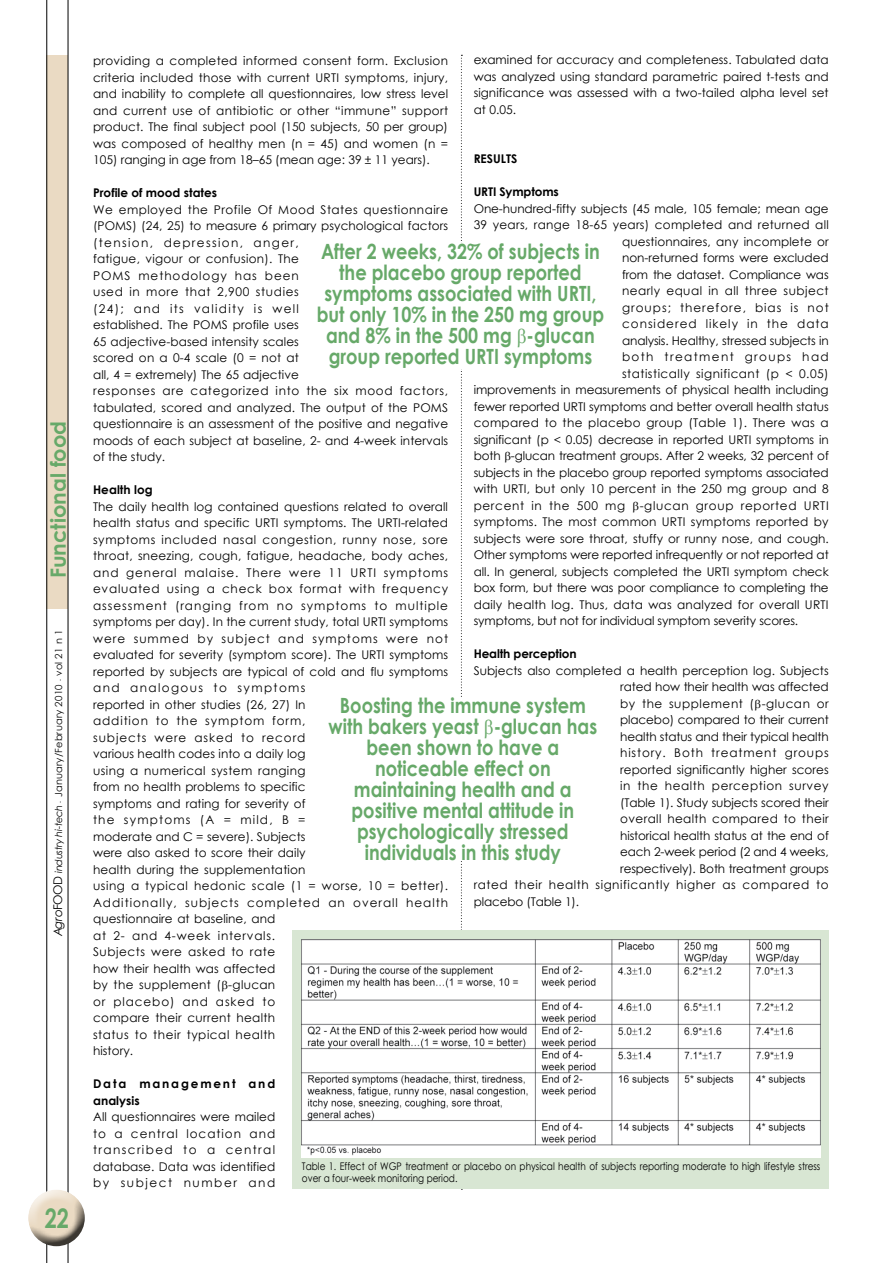
<style>
.page{position:relative;width:893px;height:1263px;background:#fff}
.page>*{position:absolute;margin:0;border:0;box-sizing:border-box;transform-origin:0 0}
.t1{font:700 27px "Century Gothic";color:#67a969;scale:.8 1}
.t2{font:700 21px/21px "Century Gothic";color:#67a969;text-align:center;scale:.85 1}
.t3{font:700 21px "Century Gothic";color:#67a969}
.t4{font:12px/16.5px "Century Gothic";letter-spacing:.005em;color:#000;text-align:justify}
.t5{font:700 12px/16.5px "Century Gothic";color:#000}
.t6{font:12px "Century Gothic";letter-spacing:.045em;color:#000}
.t7{font:12px "Century Gothic";letter-spacing:.04em;color:#000}
.t8{font:12px "Century Gothic";letter-spacing:.085em;color:#000}
.t9{font:12px "Century Gothic";letter-spacing:.025em;color:#000}
.t10{font:12px "Century Gothic";letter-spacing:.03em;color:#000}
.t11{font:12px "Century Gothic";letter-spacing:.055em;color:#000}
.t12{font:12px "Century Gothic";letter-spacing:.035em;color:#000}
.t13{font:12px "Century Gothic";letter-spacing:.07em;color:#000}
.t14{font:12px "Century Gothic";letter-spacing:.05em;color:#000}
.t15{font:12px "Century Gothic";letter-spacing:.115em;color:#000}
.t16{font:10.5px/12px "Century Gothic";color:#000;scale:.85 1}
.t17{font:9.75px "Century Gothic";letter-spacing:.025em;color:#000}
.s1{font-style:italic;font-size:12px}
.s2{font-size:12px}
.s3{font-style:italic}
.s4{font-size:6px}
</style>
<div class="page">
<div style="left:47px;top:55px;width:21px;height:554px;background:#eadac3"></div>
<svg style="left:461px;top:55px;width:1px;height:1134px"></svg>
<hr style="left:47px;top:0;width:1px;height:1263px;background:#000">
<hr style="left:68px;top:0;width:1px;height:1263px;background:#000">
<div style="left:27px;top:1186px;width:60px;height:43px;background:#fff;opacity:.75"></div>
<div style="left:27px;top:1197px;width:60px;height:49px;background:#000;opacity:.75"></div>
<div style="left:292px;top:930px;width:537px;height:258px;background:#d8e6d3"></div>
<img style="left:302px;top:940px;width:518px;height:217px">
<div style="left:316px;top:243px;width:289px;height:126px;background:#fff"></div>
<div style="left:323px;top:697px;width:280px;height:164px;background:#fff"></div>
<h2 class="t3" style="left:42px;top:578px;width:159px;rotate:-90deg">Functional food</h2>
<p class="t17" style="left:52px;top:936px;width:308px;rotate:-90deg"><span class="s1">Agro</span><span class="s2">Food</span> <span class="s3">industry hi-tech</span> <span class="s4">-</span> January/February 2010 <span class="s4">-</span> vol 21 n 1</p>
<h1 class="t1" style="left:45px;top:1198px;width:32px">22</h1>
<p class="t4" style="left:474px;top:52px;width:357px">examined for accuracy and completeness. Tabulated data was analyzed using standard parametric paired t-tests and significance was assessed with a two-tailed alpha level set at 0.05.</p>
<p class="t4" style="left:93px;top:53px;width:357px">providing a completed informed consent form. Exclusion criteria included those with current URTI symptoms, injury, and inability to complete all questionnaires, low stress level and current use of antibiotic or other “immune” support product. The final subject pool (150 subjects, 50 per group) was composed of healthy men (n = 45) and women (n = 105) ranging in age from 18–65 (mean age: 39 ± 11 years).</p>
<p class="t5" style="left:93px;top:184px;width:126px">Profile of mood states</p>
<p class="t4" style="left:93px;top:201px;width:357px;text-align:left">We employed the Profile Of Mood States questionnaire (POMS) (24, 25) to measure 6 primary psychological factors (tension, depression, anger,<br>fatigue, vigour or confusion). The<br>POMS methodology has been<br>used in more that 2,900 studies<br>(24); and its validity is well<br>established. The POMS profile uses<br>65 adjective-based intensity scales<br>scored on a 0-4 scale (0 = not at<br>all, 4 = extremely) The 65 adjective<br>responses are categorized into the six mood factors, tabulated, scored and analyzed. The output of the POMS questionnaire is an assessment of the positive and negative moods of each subject at baseline, 2- and 4-week intervals of the study.</p>
<p class="t5" style="left:93px;top:481px;width:61px">H ealth log</p>
<p class="t4" style="left:93px;top:498px;width:357px;text-align:left">The daily health log contained questions related to overall health status and specific URTI symptoms. The URTI-related symptoms included nasal congestion, runny nose, sore throat, sneezing, cough, fatigue, headache, body aches, and general malaise. There were 11 URTI symptoms evaluated using a check box format with frequency assessment (ranging from no symptoms to multiple symptoms per day). In the current study, total URTI symptoms were summed by subject and symptoms were not evaluated for severity (symptom score). The URTI symptoms reported by subjects are typical of cold and flu symptoms and analogous to symptoms<br>reported in other studies (26, 27) In<br>addition to the symptom form,<br>subjects were asked to record<br>various health codes into a daily log<br>using a numerical system ranging<br>from no health problems to specific<br>symptoms and rating for severity of<br>the symptoms (A = mild, B =<br>moderate and C = severe). Subjects<br>were also asked to score their daily<br>health during the supplementation<br>using a typical hedonic scale (1 = worse, 10 = better).<br>Additionally, subjects completed an overall health questionnaire at baseline, and<br>at 2- and 4-week intervals.<br>Subjects were asked to rate<br>how their health was affected<br>by the supplement ( -glucan<br>or placebo) and asked to<br>compare their current health<br>status to their typical health<br>history.</p>
<p class="t5" style="left:93px;top:1075px;width:184px">D ata management and analysis</p>
<p class="t4" style="left:93px;top:1109px;width:184px">All questionnaires were mailed to a central location and transcribed to a central database. Data was identified by subject number and</p>
<p class="t5" style="left:474px;top:150px;width:45px">results</p>
<p class="t5" style="left:474px;top:183px;width:87px">urti Symptoms</p>
<p class="t4" style="left:474px;top:200px;width:357px">One-hundred-fifty subjects (45 male, 105 female; mean age</p>
<p class="t9" style="left:474px;top:217px;width:357px">39 years, range 18-65 years) completed and returned all</p>
<p class="t4" style="left:622px;top:233px;width:208px">questionnaires, any incomplete or</p>
<p class="t4" style="left:622px;top:250px;width:208px">non-returned forms were excluded</p>
<p class="t4" style="left:622px;top:266px;width:208px">from the dataset. Compliance was</p>
<p class="t7" style="left:622px;top:283px;width:208px">nearly equal in all three subject</p>
<p class="t8" style="left:622px;top:299px;width:208px">groups; therefore, bias is not</p>
<p class="t8" style="left:622px;top:316px;width:208px">considered likely in the data</p>
<p class="t4" style="left:622px;top:332px;width:208px">analysis. Healthy, stressed subjects in</p>
<p class="t15" style="left:622px;top:349px;width:208px">both treatment groups had</p>
<p class="t7" style="left:622px;top:365px;width:208px">statistically significant (p &lt; 0.05)</p>
<p class="t4" style="left:474px;top:382px;width:356px">improvements in measurements of physical health including</p>
<p class="t4" style="left:474px;top:398px;width:357px">fewer reported URTI symptoms and better overall health status</p>
<p class="t10" style="left:474px;top:415px;width:357px">compared to the placebo group (Table 1). There was a</p>
<p class="t4" style="left:474px;top:431px;width:357px">significant (p &lt; 0.05) decrease in reported URTI symptoms in</p>
<p class="t4" style="left:474px;top:448px;width:357px">both -glucan treatment groups. After 2 weeks, 32 percent of</p>
<p class="t4" style="left:474px;top:464px;width:357px">subjects in the placebo group reported symptoms associated</p>
<p class="t4" style="left:474px;top:481px;width:357px">with URTI, but only 10 percent in the 250 mg group and 8</p>
<p class="t11" style="left:474px;top:497px;width:357px">percent in the 500 mg -glucan group reported URTI</p>
<p class="t4" style="left:474px;top:514px;width:357px">symptoms. The most common URTI symptoms reported by</p>
<p class="t4" style="left:474px;top:530px;width:357px">subjects were sore throat, stuffy or runny nose, and cough.</p>
<p class="t4" style="left:474px;top:547px;width:357px">Other symptoms were reported infrequently or not reported at</p>
<p class="t4" style="left:474px;top:563px;width:356px">all. In general, subjects completed the URTI symptom check</p>
<p class="t4" style="left:474px;top:580px;width:357px">box form, but there was poor compliance to completing the</p>
<p class="t4" style="left:474px;top:596px;width:356px">daily health log. Thus, data was analyzed for overall URTI</p>
<p class="t4" style="left:474px;top:613px;width:326px">symptoms, but not for individual symptom severity scores.</p>
<p class="t5" style="left:474px;top:645px;width:104px">H ealth perception</p>
<p class="t4" style="left:474px;top:662px;width:356px">Subjects also completed a health perception log. Subjects</p>
<p class="t4" style="left:620px;top:679px;width:210px">rated how their health was affected</p>
<p class="t6" style="left:620px;top:695px;width:210px">by the supplement ( -glucan or</p>
<p class="t4" style="left:620px;top:712px;width:210px">placebo) compared to their current</p>
<p class="t4" style="left:620px;top:728px;width:210px">health status and their typical health</p>
<p class="t13" style="left:620px;top:745px;width:210px">history. Both treatment groups</p>
<p class="t4" style="left:620px;top:761px;width:210px">reported significantly higher scores</p>
<p class="t14" style="left:620px;top:778px;width:210px">in the health perception survey</p>
<p class="t4" style="left:620px;top:794px;width:210px">(Table 1). Study subjects scored their</p>
<p class="t12" style="left:620px;top:811px;width:210px">overall health compared to their</p>
<p class="t4" style="left:620px;top:827px;width:210px">historical health status at the end of</p>
<p class="t4" style="left:620px;top:844px;width:210px">each 2-week period (2 and 4 weeks,</p>
<p class="t4" style="left:620px;top:860px;width:210px">respectively). Both treatment groups</p>
<p class="t6" style="left:474px;top:877px;width:356px">rated their health significantly higher as compared to</p>
<p class="t4" style="left:474px;top:893px;width:107px">placebo (Table 1).</p>
<h2 class="t2" style="left:317px;top:240px;width:340px">After 2 weeks, 32% of subjects in the placebo group reported symptoms associated with URTI, but only 10% in the 250 mg group and 8% in the 500 mg -glucan group reported URTI symptoms</h2>
<h2 class="t2" style="left:329px;top:693px;width:318px">Boosting the immune system with bakers yeast -glucan has been shown to have a noticeable effect on maintaining health and a positive mental attitude in psychologically stressed individuals in this study</h2>
<p class="t16" style="left:302px;top:1159px;width:611px">Table 1. Effect of WGP treatment or placebo on physical health of subjects reporting moderate to high lifestyle stress over a four-week monitoring period.</p>
</div>
